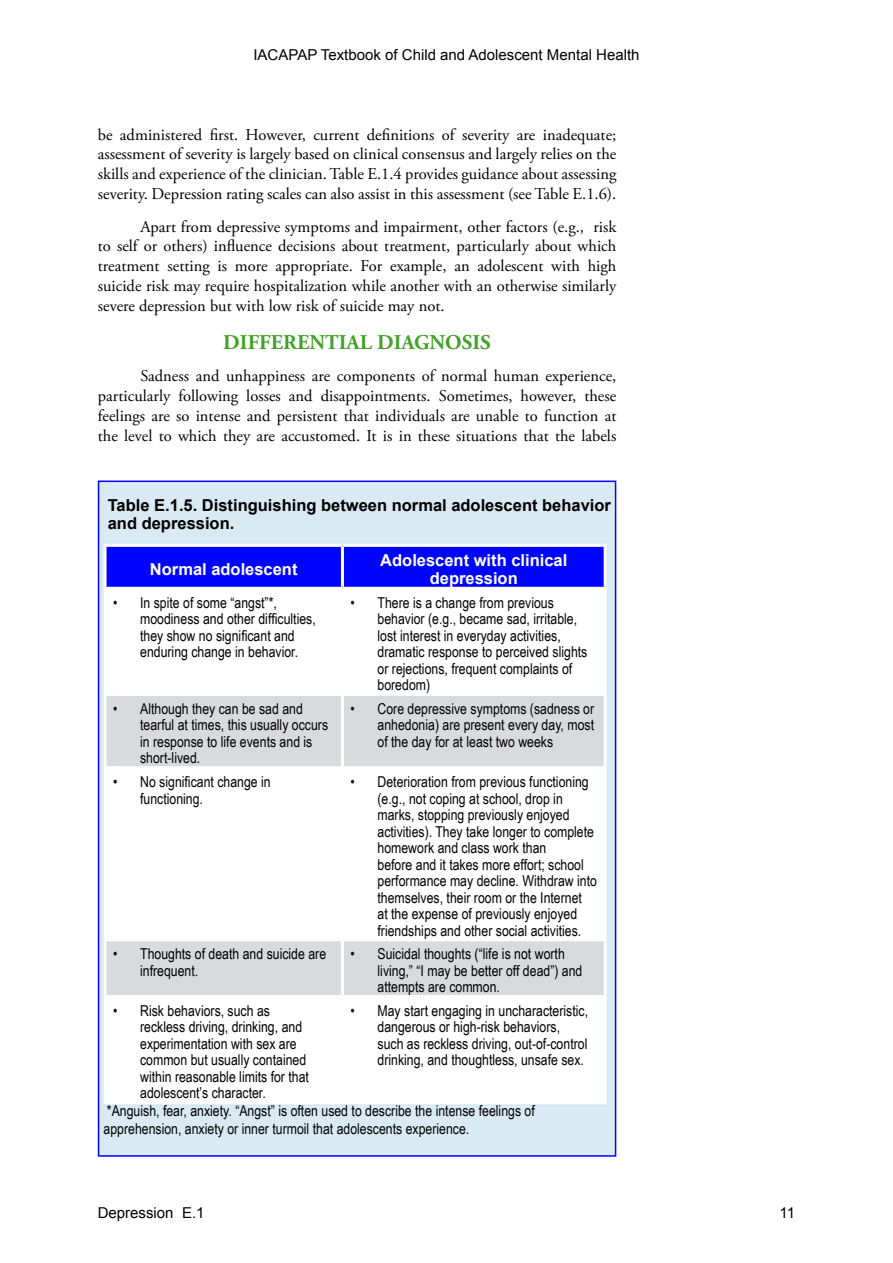
<style>
.page{position:relative;width:893px;height:1263px;background:#fff}
.page>*{position:absolute;margin:0;border:0;box-sizing:border-box;transform-origin:0 0}
.t1{font:700 21px "Adobe Garamond Pro";color:#44a12a}
.t2{font:16.5px/19.8px "Adobe Garamond Pro";color:#000;text-align:justify}
.t3{font:700 16.5px/18.1px "Arial";color:#000}
.t4{font:700 16.5px/18.1px "Arial";color:#fff;text-align:center}
.t5{font:15px/16.5px "Arial Narrow";color:#000}
.t6{font:15px "Arial";color:#000}
</style>
<div class="page">
<div style="left:99px;top:481px;width:517px;height:675px;background:#d9eaf2"></div>
<div style="left:107px;top:547px;width:497px;height:40px;background:#0004ff"></div>
<div style="left:107px;top:590px;width:497px;height:511px;background:#fff"></div>
<svg style="left:107px;top:696px;width:497px;height:299px;background:#eeefef"></svg>
<hr style="left:104px;top:544px;width:238px;height:3px;background:#fff">
<hr style="left:104px;top:547px;width:3px;height:40px;background:#fff">
<hr style="left:342px;top:544px;width:265px;height:3px;background:#fff">
<hr style="left:341px;top:547px;width:3px;height:40px;background:#fff">
<hr style="left:604px;top:547px;width:3px;height:40px;background:#fff">
<hr style="left:104px;top:587px;width:238px;height:3px;background:#fff">
<hr style="left:104px;top:590px;width:3px;height:103px;background:#fff">
<hr style="left:342px;top:587px;width:265px;height:3px;background:#fff">
<hr style="left:341px;top:590px;width:3px;height:103px;background:#fff">
<hr style="left:604px;top:590px;width:3px;height:103px;background:#fff">
<hr style="left:104px;top:693px;width:238px;height:3px;background:#fff">
<hr style="left:104px;top:696px;width:3px;height:70px;background:#fff">
<hr style="left:342px;top:693px;width:265px;height:3px;background:#fff">
<hr style="left:341px;top:696px;width:3px;height:70px;background:#fff">
<hr style="left:604px;top:696px;width:3px;height:70px;background:#fff">
<hr style="left:104px;top:766px;width:238px;height:3px;background:#fff">
<hr style="left:104px;top:769px;width:3px;height:169px;background:#fff">
<hr style="left:342px;top:766px;width:265px;height:3px;background:#fff">
<hr style="left:341px;top:769px;width:3px;height:169px;background:#fff">
<hr style="left:604px;top:769px;width:3px;height:169px;background:#fff">
<hr style="left:104px;top:938px;width:238px;height:3px;background:#fff">
<hr style="left:104px;top:941px;width:3px;height:54px;background:#fff">
<hr style="left:342px;top:938px;width:265px;height:3px;background:#fff">
<hr style="left:341px;top:941px;width:3px;height:54px;background:#fff">
<hr style="left:604px;top:941px;width:3px;height:54px;background:#fff">
<hr style="left:104px;top:995px;width:238px;height:3px;background:#fff">
<hr style="left:104px;top:998px;width:3px;height:103px;background:#fff">
<hr style="left:342px;top:995px;width:265px;height:3px;background:#fff">
<hr style="left:341px;top:998px;width:3px;height:103px;background:#fff">
<hr style="left:604px;top:998px;width:3px;height:103px;background:#fff">
<hr style="left:104px;top:1101px;width:238px;height:3px;background:#fff">
<hr style="left:342px;top:1101px;width:265px;height:3px;background:#fff">
<div style="left:98px;top:480px;width:518px;height:677px;border:2px solid #0004ff"></div>
<p class="t6" style="left:253px;top:45px;width:388px">IACAPAP Textbook of Child and Adolescent Mental Health</p>
<p class="t2" style="left:98px;top:125px;width:520px">be administered first. However, current definitions of severity are inadequate; assessment of severity is largely based on clinical consensus and largely relies on the skills and experience of the clinician. Table E.1.4 provides guidance about assessing severity. Depression rating scales can also assist in this assessment (see Table E.1.6).</p>
<p class="t2" style="left:98px;top:217px;width:520px;text-indent:43px">Apart from depressive symptoms and impairment, other factors (e.g., risk to self or others) influence decisions about treatment, particularly about which treatment setting is more appropriate. For example, an adolescent with high suicide risk may require hospitalization while another with an otherwise similarly severe depression but with low risk of suicide may not.</p>
<p class="t1" style="left:223px;top:330px;width:269px">DIFFERENTIAL DIAGNOSIS</p>
<p class="t2" style="left:98px;top:367px;width:520px;text-indent:43px">Sadness and unhappiness are components of normal human experience, particularly following losses and disappointments. Sometimes, however, these feelings are so intense and persistent that individuals are unable to function at the level to which they are accustomed. It is in these situations that the labels</p>
<p class="t3" style="left:108px;top:497px;width:505px">Table E.1.5. Distinguishing between normal adolescent behavior and depression.</p>
<p class="t4" style="left:150px;top:560px;width:149px">Normal adolescent</p>
<p class="t4" style="left:380px;top:551px;width:189px">Adolescent with clinical depression</p>
<p class="t5" style="left:140px;top:594px;width:177px;text-indent:-27px">• In spite of some “angst”*, moodiness and other difficulties, they show no significant and enduring change in behavior.</p>
<p class="t5" style="left:378px;top:594px;width:211px;text-indent:-27px">• There is a change from previous behavior (e.g., became sad, irritable, lost interest in everyday activities, dramatic response to perceived slights or rejections, frequent complaints of boredom)</p>
<p class="t5" style="left:140px;top:700px;width:189px;text-indent:-27px">• Although they can be sad and tearful at times, this usually occurs in response to life events and is short-lived.</p>
<p class="t5" style="left:378px;top:700px;width:218px;text-align:justify;text-indent:-27px">• Core depressive symptoms (sadness or anhedonia) are present every day, most of the day for at least two weeks</p>
<p class="t5" style="left:140px;top:773px;width:132px;text-indent:-27px">• No significant change in functioning.</p>
<p class="t5" style="left:378px;top:773px;width:221px;text-indent:-27px">• Deterioration from previous functioning (e.g., not coping at school, drop in marks, stopping previously enjoyed activities). They take longer to complete homework and class work than<br>before and it takes more effort; school performance may decline. Withdraw into themselves, their room or the Internet<br>at the expense of previously enjoyed friendships and other social activities.</p>
<p class="t5" style="left:140px;top:945px;width:188px;text-indent:-27px">• Thoughts of death and suicide are infrequent.</p>
<p class="t5" style="left:378px;top:945px;width:206px;text-indent:-27px">• Suicidal thoughts (“life is not worth living,” “I may be better off dead”) and attempts are common.</p>
<p class="t5" style="left:140px;top:1002px;width:170px;text-indent:-27px">• Risk behaviors, such as reckless driving, drinking, and experimentation with sex are common but usually contained within reasonable limits for that adolescent’s character.</p>
<p class="t5" style="left:378px;top:1002px;width:212px;text-indent:-27px">• May start engaging in uncharacteristic, dangerous or high-risk behaviors, such as reckless driving, out-of-control drinking, and thoughtless, unsafe sex.</p>
<p class="t5" style="left:104px;top:1101px;width:433px;line-height:18px">*Anguish, fear, anxiety. “Angst” is often used to describe the intense feelings of apprehension, anxiety or inner turmoil that adolescents experience.</p>
<p class="t6" style="left:98px;top:1203px;width:108px">Depression E.1</p>
<p class="t6" style="left:780px;top:1203px;width:17px">11</p>
</div>
